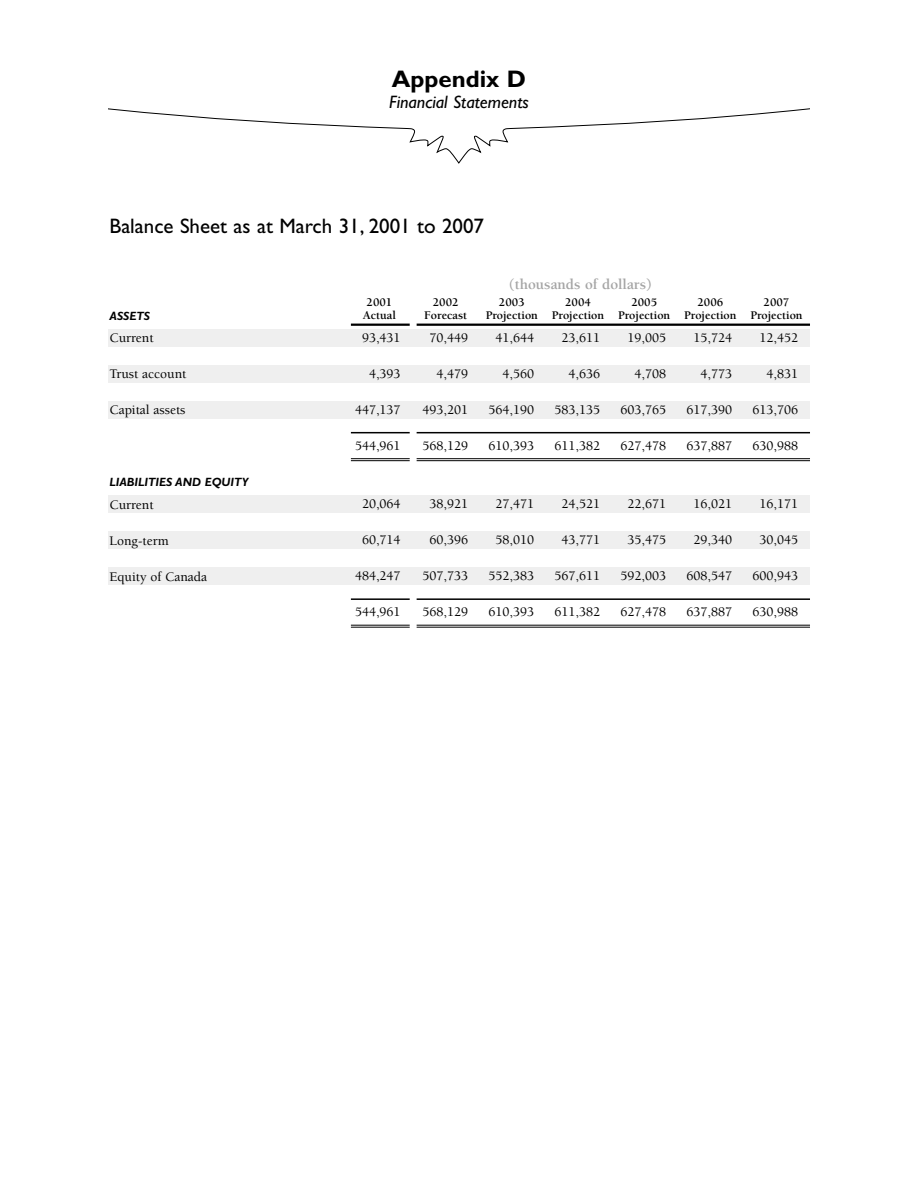
<style>
.page{position:relative;width:918px;height:1188px;background:#fff}
.page>*{position:absolute;margin:0;border:0;box-sizing:border-box;transform-origin:0 0}
.t1{font:700 24px "Gill Sans";color:#000}
.t2{font:21px "Gill Sans";color:#000}
.t3{font:italic 18px "Gill Sans";color:#000}
.t4{font:700 15px "Berkeley";color:#a5a5a5}
.t5{font:500 13.5px "Berkeley";color:#000}
.t6{font:700 12px "Berkeley";color:#000}
.t7{font:italic 700 12px "Gill Sans";color:#000}
</style>
<div class="page">
<svg style="left:108px;top:108px;width:702px;height:56px"></svg>
<hr style="left:351px;top:324px;width:59px;height:2px;background:#000">
<hr style="left:417px;top:324px;width:393px;height:2px;background:#000">
<div style="left:108px;top:329px;width:702px;height:18px;background:#efefef"></div>
<div style="left:108px;top:365px;width:702px;height:18px;background:#efefef"></div>
<div style="left:108px;top:401px;width:702px;height:18px;background:#efefef"></div>
<div style="left:108px;top:495px;width:702px;height:18px;background:#efefef"></div>
<div style="left:108px;top:531px;width:702px;height:18px;background:#efefef"></div>
<div style="left:108px;top:567px;width:702px;height:18px;background:#efefef"></div>
<hr style="left:351px;top:432px;width:59px;height:1px;background:#000">
<hr style="left:417px;top:432px;width:393px;height:1px;background:#000">
<hr style="left:351px;top:458px;width:59px;height:1px;background:#000">
<hr style="left:351px;top:460px;width:59px;height:1px;background:#000">
<hr style="left:417px;top:458px;width:393px;height:1px;background:#000">
<hr style="left:417px;top:460px;width:393px;height:1px;background:#000">
<hr style="left:351px;top:598px;width:59px;height:2px;background:#000">
<hr style="left:417px;top:598px;width:393px;height:2px;background:#000">
<hr style="left:351px;top:625px;width:59px;height:1px;background:#000">
<hr style="left:351px;top:627px;width:59px;height:1px;background:#000">
<hr style="left:417px;top:625px;width:393px;height:1px;background:#000">
<hr style="left:417px;top:627px;width:393px;height:1px;background:#000">
<h1 class="t1" style="left:392px;top:70px;width:136px">Appendix D</h1>
<h3 class="t3" style="left:389px;top:95px;width:141px">Financial Statements</h3>
<h2 class="t2" style="left:110px;top:218px;width:376px">Balance Sheet as at March 31, 2001 to 2007</h2>
<p class="t4" style="left:509px;top:278px;width:144px">(thousands of dollars)</p>
<p class="t7" style="left:110px;top:311px;width:42px">ASSETS</p>
<p class="t5" style="left:110px;top:333px;width:46px">Current</p>
<p class="t5" style="left:110px;top:369px;width:78px">Trust account</p>
<p class="t5" style="left:110px;top:405px;width:78px">Capital assets</p>
<p class="t7" style="left:110px;top:478px;width:140px">LIABILITIES AND EQUITY</p>
<p class="t5" style="left:110px;top:499px;width:46px">Current</p>
<p class="t5" style="left:110px;top:535px;width:61px">Long-term</p>
<p class="t5" style="left:110px;top:571px;width:99px">Equity of Canada</p>
<p class="t6" style="left:367px;top:298px;width:27px">2001</p>
<p class="t6" style="left:433px;top:298px;width:27px">2002</p>
<p class="t6" style="left:499px;top:298px;width:27px">2003</p>
<p class="t6" style="left:565px;top:298px;width:27px">2004</p>
<p class="t6" style="left:631px;top:298px;width:27px">2005</p>
<p class="t6" style="left:698px;top:298px;width:27px">2006</p>
<p class="t6" style="left:764px;top:298px;width:27px">2007</p>
<p class="t6" style="left:363px;top:311px;width:35px">Actual</p>
<p class="t6" style="left:424px;top:311px;width:45px">Forecast</p>
<p class="t6" style="left:486px;top:311px;width:318px">Projection Projection Projection Projection Projection</p>
<p class="t5" style="left:362px;top:332px;width:40px">93,431</p>
<p class="t5" style="left:430px;top:332px;width:40px">70,449</p>
<p class="t5" style="left:496px;top:332px;width:40px">41,644</p>
<p class="t5" style="left:562px;top:332px;width:40px">23,611</p>
<p class="t5" style="left:628px;top:332px;width:40px">19,005</p>
<p class="t5" style="left:694px;top:332px;width:40px">15,724</p>
<p class="t5" style="left:760px;top:332px;width:40px">12,452</p>
<p class="t5" style="left:369px;top:368px;width:33px">4,393</p>
<p class="t5" style="left:437px;top:368px;width:33px">4,479</p>
<p class="t5" style="left:503px;top:368px;width:33px">4,560</p>
<p class="t5" style="left:569px;top:368px;width:33px">4,636</p>
<p class="t5" style="left:635px;top:368px;width:33px">4,708</p>
<p class="t5" style="left:701px;top:368px;width:33px">4,773</p>
<p class="t5" style="left:767px;top:368px;width:33px">4,831</p>
<p class="t5" style="left:355px;top:404px;width:47px">447,137</p>
<p class="t5" style="left:423px;top:404px;width:47px">493,201</p>
<p class="t5" style="left:489px;top:404px;width:47px">564,190</p>
<p class="t5" style="left:555px;top:404px;width:47px">583,135</p>
<p class="t5" style="left:621px;top:404px;width:47px">603,765</p>
<p class="t5" style="left:687px;top:404px;width:47px">617,390</p>
<p class="t5" style="left:753px;top:404px;width:47px">613,706</p>
<p class="t5" style="left:355px;top:440px;width:47px">544,961</p>
<p class="t5" style="left:423px;top:440px;width:47px">568,129</p>
<p class="t5" style="left:489px;top:440px;width:47px">610,393</p>
<p class="t5" style="left:555px;top:440px;width:47px">611,382</p>
<p class="t5" style="left:621px;top:440px;width:47px">627,478</p>
<p class="t5" style="left:687px;top:440px;width:47px">637,887</p>
<p class="t5" style="left:753px;top:440px;width:47px">630,988</p>
<p class="t5" style="left:362px;top:499px;width:40px">20,064</p>
<p class="t5" style="left:430px;top:499px;width:40px">38,921</p>
<p class="t5" style="left:496px;top:499px;width:40px">27,471</p>
<p class="t5" style="left:562px;top:499px;width:40px">24,521</p>
<p class="t5" style="left:628px;top:499px;width:40px">22,671</p>
<p class="t5" style="left:694px;top:499px;width:40px">16,021</p>
<p class="t5" style="left:760px;top:499px;width:40px">16,171</p>
<p class="t5" style="left:362px;top:535px;width:40px">60,714</p>
<p class="t5" style="left:430px;top:535px;width:40px">60,396</p>
<p class="t5" style="left:496px;top:535px;width:40px">58,010</p>
<p class="t5" style="left:562px;top:535px;width:40px">43,771</p>
<p class="t5" style="left:628px;top:535px;width:40px">35,475</p>
<p class="t5" style="left:694px;top:535px;width:40px">29,340</p>
<p class="t5" style="left:760px;top:535px;width:40px">30,045</p>
<p class="t5" style="left:355px;top:571px;width:47px">484,247</p>
<p class="t5" style="left:423px;top:571px;width:47px">507,733</p>
<p class="t5" style="left:489px;top:571px;width:47px">552,383</p>
<p class="t5" style="left:555px;top:571px;width:47px">567,611</p>
<p class="t5" style="left:621px;top:571px;width:47px">592,003</p>
<p class="t5" style="left:687px;top:571px;width:47px">608,547</p>
<p class="t5" style="left:753px;top:571px;width:47px">600,943</p>
<p class="t5" style="left:355px;top:607px;width:47px">544,961</p>
<p class="t5" style="left:423px;top:607px;width:47px">568,129</p>
<p class="t5" style="left:489px;top:607px;width:47px">610,393</p>
<p class="t5" style="left:555px;top:607px;width:47px">611,382</p>
<p class="t5" style="left:621px;top:607px;width:47px">627,478</p>
<p class="t5" style="left:687px;top:607px;width:47px">637,887</p>
<p class="t5" style="left:753px;top:607px;width:47px">630,988</p>
</div>
